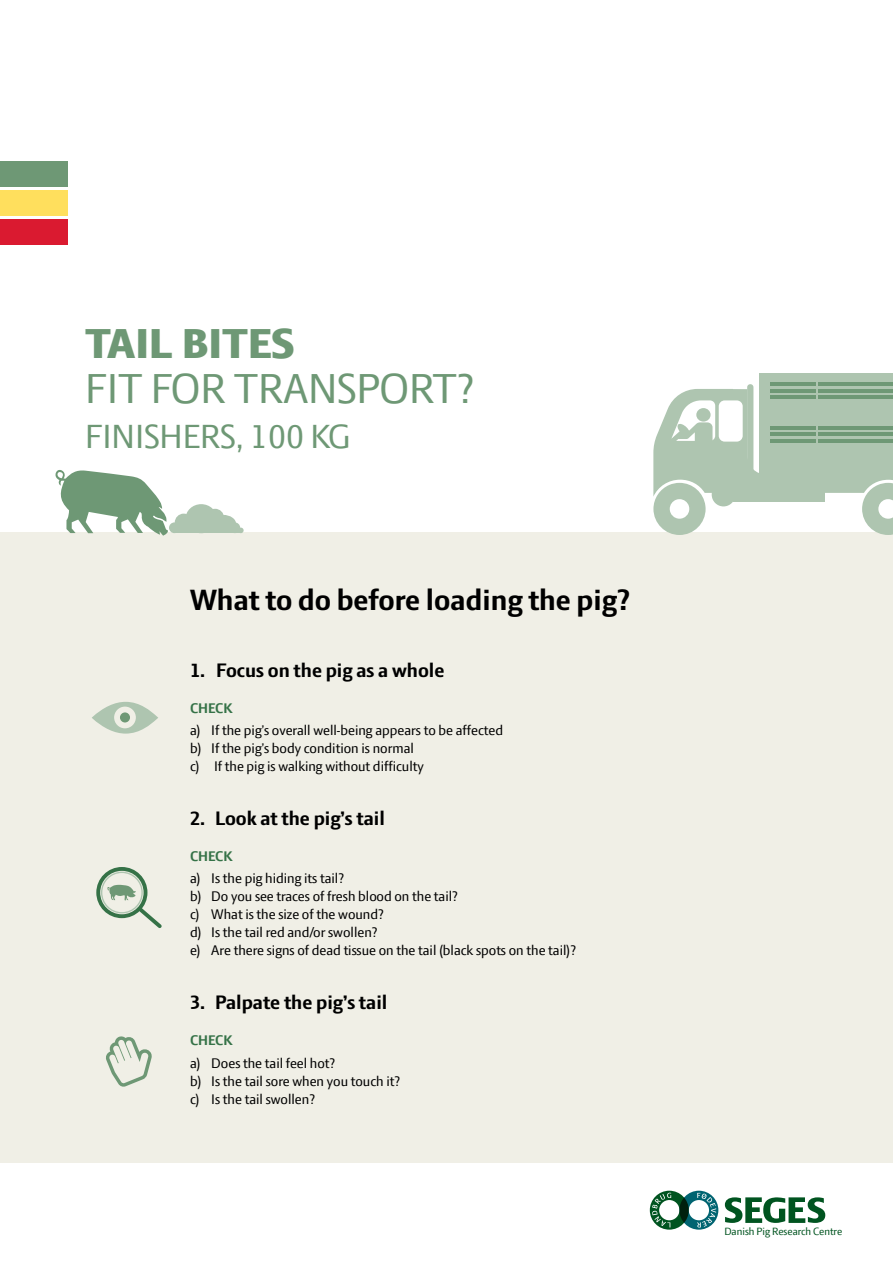
<style>
.page{position:relative;width:893px;height:1263px;background:#fff}
.page>*{position:absolute;margin:0;border:0;box-sizing:border-box;transform-origin:0 0}
.t1{font:45px "LF Press Sans";color:#6e9875}
.t2{font:800 45px "LF Press Sans";color:#6e9875}
.t3{font:36px "LF Press Sans";color:#6e9875}
.t4{font:700 31.5px "LF Press Sans";color:#000}
.t5{font:700 21px "LF Press Sans";color:#000}
.t6{font:15px/18px "LF Press Sans";color:#000}
.t7{font:700 15px "LF Press Sans";color:#357247}
.t8{font:11.4px "LF Press Sans";color:#005420}
</style>
<div class="page">
<div style="left:0;top:190px;width:67px;height:25px;background:#ffdf5d"></div>
<div style="left:0;top:161px;width:67px;height:25px;background:#6e9875"></div>
<div style="left:0;top:219px;width:67px;height:25px;background:#da1a30"></div>
<div style="left:0;top:533px;width:893px;height:630px;background:#f0efe6"></div>
<div style="left:186px;top:504px;width:31px;height:29px;background:#aec5b0;border-radius:50%"></div>
<div style="left:175px;top:514px;width:18px;height:18px;background:#aec5b0;border-radius:50%"></div>
<div style="left:206px;top:509px;width:18px;height:18px;background:#aec5b0;border-radius:50%"></div>
<div style="left:210px;top:515px;width:26px;height:18px;background:#aec5b0;border-radius:50%"></div>
<div style="left:169px;top:522px;width:11px;height:11px;background:#aec5b0;border-radius:50%"></div>
<div style="left:229px;top:522px;width:11px;height:11px;background:#aec5b0;border-radius:50%"></div>
<svg style="left:240px;top:528px;width:4px;height:5px"></svg>
<div style="left:174px;top:528px;width:66px;height:5px;background:#aec5b0"></div>
<svg style="left:55px;top:470px;width:114px;height:66px"></svg>
<div style="left:759px;top:373px;width:134px;height:105px;background:#aec5b0"></div>
<div style="left:747px;top:384px;width:6px;height:88px;background:#aec5b0;border-radius:3px"></div>
<svg style="left:653px;top:389px;width:240px;height:146px"></svg>
<div style="left:696px;top:408px;width:15px;height:14px;background:#aec5b0;border-radius:50%"></div>
<div style="left:712px;top:483px;width:23px;height:23px;background:#aec5b0;border-radius:50%"></div>
<div style="left:733px;top:483px;width:92px;height:19px;background:#aec5b0"></div>
<hr style="left:818px;top:382px;width:75px;height:4px;background:#6e9875">
<hr style="left:818px;top:389px;width:75px;height:3px;background:#6e9875">
<hr style="left:818px;top:395px;width:75px;height:4px;background:#6e9875">
<hr style="left:818px;top:426px;width:75px;height:4px;background:#6e9875">
<hr style="left:818px;top:433px;width:75px;height:3px;background:#6e9875">
<hr style="left:818px;top:439px;width:75px;height:3px;background:#6e9875">
<hr style="left:770px;top:382px;width:46px;height:4px;background:#6e9875">
<hr style="left:770px;top:389px;width:46px;height:3px;background:#6e9875">
<hr style="left:770px;top:395px;width:46px;height:4px;background:#6e9875">
<hr style="left:770px;top:426px;width:46px;height:4px;background:#6e9875">
<hr style="left:770px;top:433px;width:46px;height:3px;background:#6e9875">
<hr style="left:770px;top:439px;width:46px;height:3px;background:#6e9875">
<div style="left:96px;top:867px;width:51px;height:51px;border:4px solid #357247;border-radius:50%"></div>
<div style="left:101px;top:872px;width:42px;height:41px;border:1px solid #aec5b0;border-radius:50%"></div>
<svg style="left:92px;top:702px;width:66px;height:32px"></svg>
<div style="left:120px;top:712px;width:10px;height:10px;background:#6e9875;border-radius:50%"></div>
<svg style="left:107px;top:885px;width:55px;height:43px"></svg>
<svg style="left:650px;top:1191px;width:68px;height:38px"></svg>
<svg style="left:725px;top:1197px;width:100px;height:26px"></svg>
<h1 class="t2" style="left:85px;top:318px;width:211px">TAIL BITES</h1>
<h1 class="t1" style="left:85px;top:363px;width:391px">FIT FOR TRANSPORT?</h1>
<h2 class="t3" style="left:85px;top:416px;width:267px">FINISHERS, 100 KG</h2>
<h3 class="t4" style="left:190px;top:582px;width:442px">What to do before loading the pig?</h3>
<h3 class="t5" style="left:190px;top:658px;width:256px">1. Focus on the pig as a whole</h3>
<p class="t7" style="left:190px;top:699px;width:44px">CHECK</p>
<p class="t6" style="left:190px;top:721px;width:315px">a) If the pig’s overall well-being appears to be affected b) If the pig’s body condition is normal<br>c) If the pig is walking without difficulty</p>
<h3 class="t5" style="left:190px;top:806px;width:196px">2. Look at the pig’s tail</h3>
<p class="t7" style="left:190px;top:847px;width:44px">CHECK</p>
<p class="t6" style="left:190px;top:869px;width:387px">a) Is the pig hiding its tail?<br>b) Do you see traces of fresh blood on the tail?<br>c) What is the size of the wound?<br>d) Is the tail red and/or swollen?<br>e) Are there signs of dead tissue on the tail (black spots on the tail)?</p>
<h3 class="t5" style="left:190px;top:990px;width:199px">3. Palpate the pig’s tail</h3>
<p class="t7" style="left:190px;top:1032px;width:44px">CHECK</p>
<p class="t6" style="left:190px;top:1053px;width:212px">a) Does the tail feel hot?<br>b) Is the tail sore when you touch it? c) Is the tail swollen?</p>
<p class="t8" style="left:724px;top:1225px;width:119px">Danish Pig Research Centre</p>
</div>
